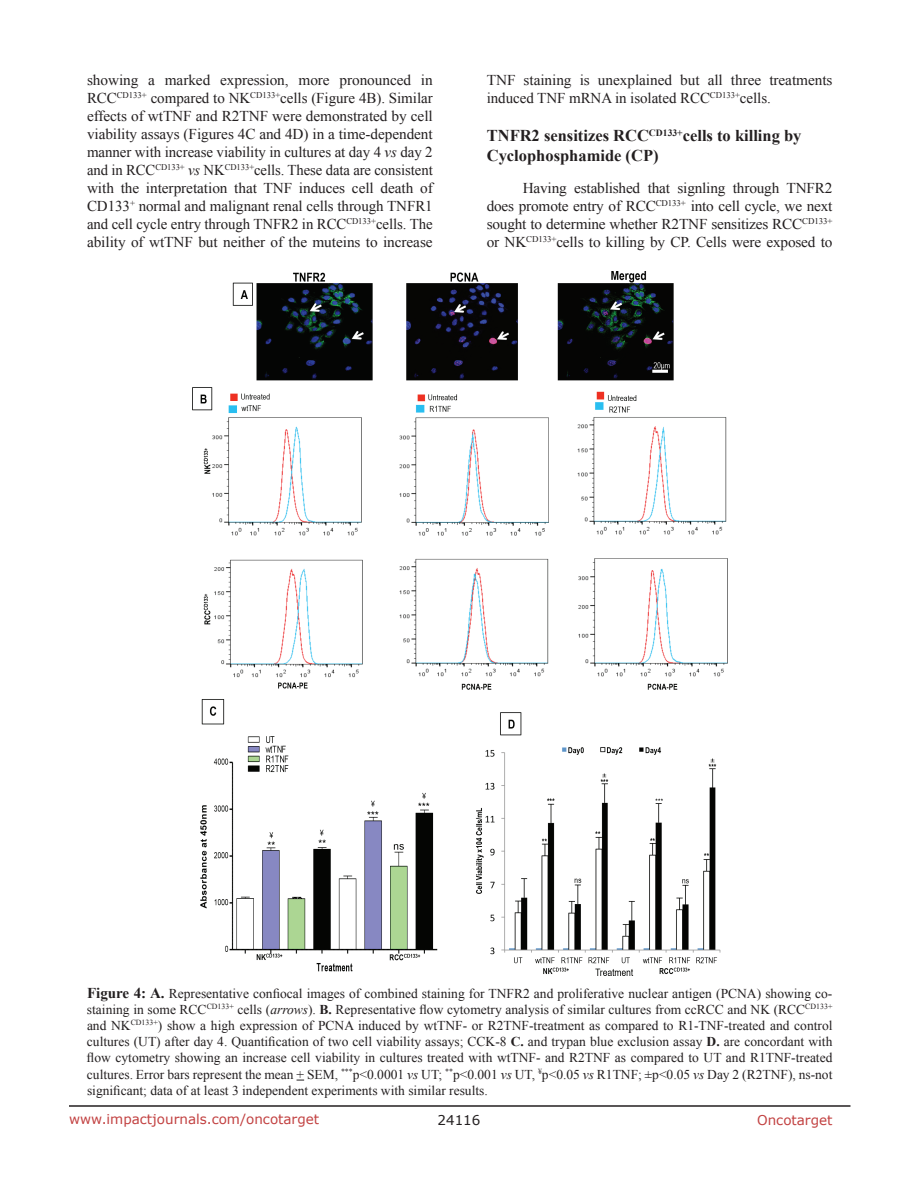
<style>
.page{position:relative;width:918px;height:1188px;background:#fff}
.page>*{position:absolute;margin:0;border:0;box-sizing:border-box;transform-origin:0 0}
.t1{font:700 16.5px/19.8px "Times New Roman";color:#231f20}
.t2{font:15px/18px "Times New Roman";letter-spacing:-.005em;color:#231f20;text-align:justify}
.t3{font:13.5px/16.2px "Times New Roman";color:#231f20;text-align:justify}
.t4{font:13.5px "Verdana";color:#c24141}
.t5{font:13.5px "Verdana";color:#231f20}
.s1{font-style:italic}
.s2{font-weight:700;font-size:15px}
.s3{font-weight:700}
</style>
<div class="page">
<hr style="left:69px;top:1105px;width:781px;height:2px;background:#231f20">
<img style="left:192px;top:272px;width:535px;height:703px">
<p class="t2" style="left:87px;top:71px;width:347px">showing a marked expression, more pronounced in RCC<sup>CD133+</sup> compared to NK<sup>CD133+</sup>cells (Figure 4B). Similar effects of wtTNF and R2TNF were demonstrated by cell viability assays (Figures 4C and 4D) in a time-dependent manner with increase viability in cultures at day 4 <span class="s1">vs</span> day 2 and in RCC<sup>CD133+</sup> <span class="s1">vs</span> NK<sup>CD133+</sup>cells. These data are consistent with the interpretation that TNF induces cell death of CD133<sup>+</sup> normal and malignant renal cells through TNFR1 and cell cycle entry through TNFR2 in RCC<sup>CD133+</sup>cells. The ability of wtTNF but neither of the muteins to increase</p>
<p class="t2" style="left:487px;top:71px;width:347px">TNF staining is unexplained but all three treatments induced TNF mRNA in isolated RCC<sup>CD133+</sup>cells.</p>
<p class="t1" style="left:487px;top:125px;width:316px">TNFR2 sensitizes RCC<sup>CD133+</sup>cells to killing by<br>Cyclophosphamide (CP)</p>
<p class="t2" style="left:487px;top:178px;width:347px;text-indent:36px">Having established that signling through TNFR2 does promote entry of RCC<sup>CD133+</sup> into cell cycle, we next sought to determine whether R2TNF sensitizes RCC<sup>CD133+ </sup>or NK<sup>CD133+</sup>cells to killing by CP. Cells were exposed to</p>
<p class="t3" style="left:87px;top:985px;width:747px"><span class="s2">Figure 4: A.</span> Representative confiocal images of combined staining for TNFR2 and proliferative nuclear antigen (PCNA) showing co&shy;staining in some RCC<sup>CD133+</sup> cells (<span class="s1">arrows</span>). <span class="s3">B.</span> Representative flow cytometry analysis of similar cultures from ccRCC and NK (RCC<sup>CD133+ </sup>and NK<sup>CD133+</sup>) show a high expression of PCNA induced by wtTNF- or R2TNF-treatment as compared to R1-TNF-treated and control cultures (UT) after day 4. Quantification of two cell viability assays; CCK-8 <span class="s3">C.</span> and trypan blue exclusion assay <span class="s3">D.</span> are concordant with flow cytometry showing an increase cell viability in cultures treated with wtTNF- and R2TNF as compared to UT and R1TNF-treated cultures. Error bars represent the mean + SEM, <sup>***</sup>p&lt;0.0001 <span class="s1">vs</span> UT; <sup>**</sup>p&lt;0.001 <span class="s1">vs</span> UT, <sup>¥</sup>p&lt;0.05 <span class="s1">vs</span> R1TNF; ±p&lt;0.05 <span class="s1">vs</span> Day 2 (R2TNF), ns-not significant; data of at least 3 independent experiments with similar results.</p>
<p class="t4" style="left:69px;top:1110px;width:252px">www.impactjournals.com/oncotarget</p>
<p class="t5" style="left:438px;top:1111px;width:44px">24116</p>
<p class="t4" style="left:757px;top:1111px;width:77px">Oncotarget</p>
</div>
